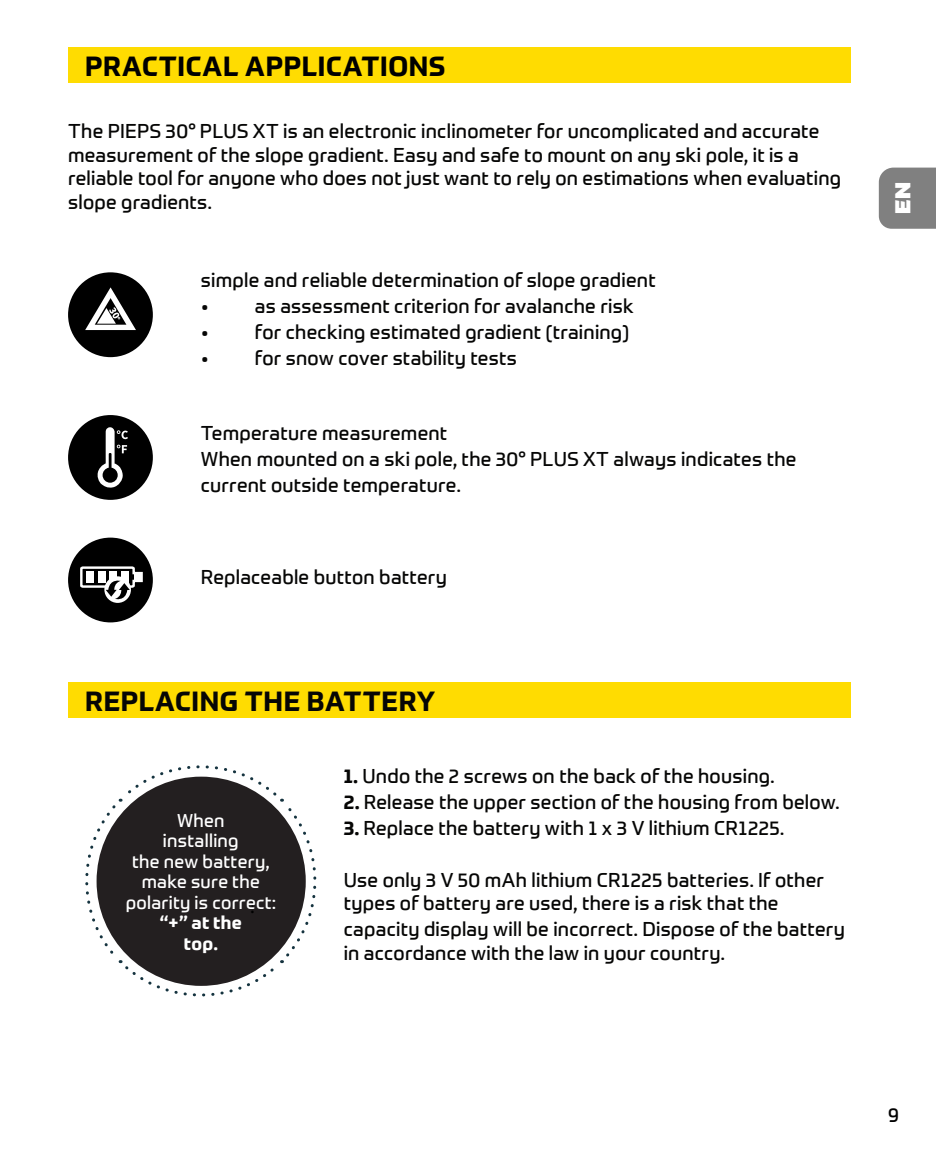
<style>
.page{position:relative;width:936px;height:1149px;background:#fff}
.page>*{position:absolute;margin:0;border:0;box-sizing:border-box;transform-origin:0 0}
.t1{font:700 27px "Prometo";letter-spacing:.025em;color:#000}
.t2{font:700 27px "Prometo";letter-spacing:.02em;color:#060605}
.t3{font:900 21px "Prometo";color:#fff;scale:1.1 1}
.t4{font:21px "Source Sans Pro";color:#000}
.t5{font:19.5px/23.4px "Prometo";letter-spacing:.015em;color:#060605}
.t6{font:19.5px "Prometo";color:#000}
.t7{font:18px/20.7px "Prometo";letter-spacing:.015em;color:#fff;text-align:center}
.t8{font:700 18px/20.7px "Prometo";letter-spacing:.015em;color:#fff;text-align:center}
.s1{font-weight:700}
</style>
<div class="page">
<svg style="left:878px;top:167px;width:57px;height:62px;background:#868686"></svg>
<div style="left:68px;top:47px;width:782px;height:35px;background:#ffdc01"></div>
<div style="left:68px;top:682px;width:782px;height:35px;background:#ffdc01"></div>
<div style="left:68px;top:415px;width:85px;height:84px;background:#000;border-radius:50%"></div>
<div style="left:68px;top:537px;width:85px;height:85px;background:#000;border-radius:50%"></div>
<div style="left:68px;top:272px;width:85px;height:85px;background:#000;border-radius:50%"></div>
<svg style="left:85px;top:287px;width:51px;height:43px"></svg>
<svg style="left:97px;top:427px;width:31px;height:61px"></svg>
<div style="left:104px;top:576px;width:27px;height:26px;background:#fff;border-radius:50%"></div>
<svg style="left:80px;top:566px;width:63px;height:35px"></svg>
<svg style="left:85px;top:765px;width:232px;height:232px"></svg>
<div style="left:97px;top:776px;width:209px;height:209px;background:#231f20;border-radius:50%"></div>
<h1 class="t1" style="left:85px;top:49px;width:361px">PRACTICAL APPLICATIONS</h1>
<p class="t5" style="left:68px;top:119px;width:774px">The PIEPS 30° PLUS XT is an electronic inclinometer for uncomplicated and accurate measurement of the slope gradient. Easy and safe to mount on any ski pole, it is a reliable tool for anyone who does not just want to rely on estimations when evaluating slope gradients.</p>
<p class="t5" style="left:201px;top:268px;width:456px">simple and reliable determination of slope gradient</p>
<p class="t5" style="left:201px;top:294px;width:434px">• as assessment criterion for avalanche risk</p>
<p class="t5" style="left:201px;top:320px;width:430px">• for checking estimated gradient (training)</p>
<p class="t5" style="left:201px;top:346px;width:317px">• for snow cover stability tests</p>
<p class="t5" style="left:201px;top:420px;width:597px;line-height:26.1px">Temperature measurement<br>When mounted on a ski pole, the 30° PLUS XT always indicates the current outside temperature.</p>
<p class="t5" style="left:201px;top:564px;width:248px">Replaceable button battery</p>
<h1 class="t2" style="left:85px;top:684px;width:351px">REPLACING THE BATTERY</h1>
<p class="t7" style="left:126px;top:809px;width:152px">When<br>installing<br>the new battery, make sure the polarity is correct:</p>
<p class="t8" style="left:160px;top:912px;width:83px">“+” at the top.</p>
<p class="t4" style="left:249px;top:892px;width:8px">!</p>
<p class="t5" style="left:344px;top:763px;width:432px"><span class="s1">1.</span> Undo the 2 screws on the back of the housing.</p>
<p class="t5" style="left:344px;top:789px;width:497px"><span class="s1">2.</span> Release the upper section of the housing from below.</p>
<p class="t5" style="left:344px;top:815px;width:442px"><span class="s1">3.</span> Replace the battery with 1 x 3 V lithium CR1225.</p>
<p class="t5" style="left:344px;top:867px;width:481px">Use only 3 V 50 mAh lithium CR1225 batteries. If other types of battery are used, there is a risk that the</p>
<p class="t5" style="left:344px;top:917px;width:502px">capacity display will be incorrect. Dispose of the battery in accordance with the law in your country.</p>
<p class="t3" style="left:889px;top:214px;width:31px;rotate:-90deg">EN</p>
<p class="t6" style="left:888px;top:1102px;width:12px">9</p>
</div>
